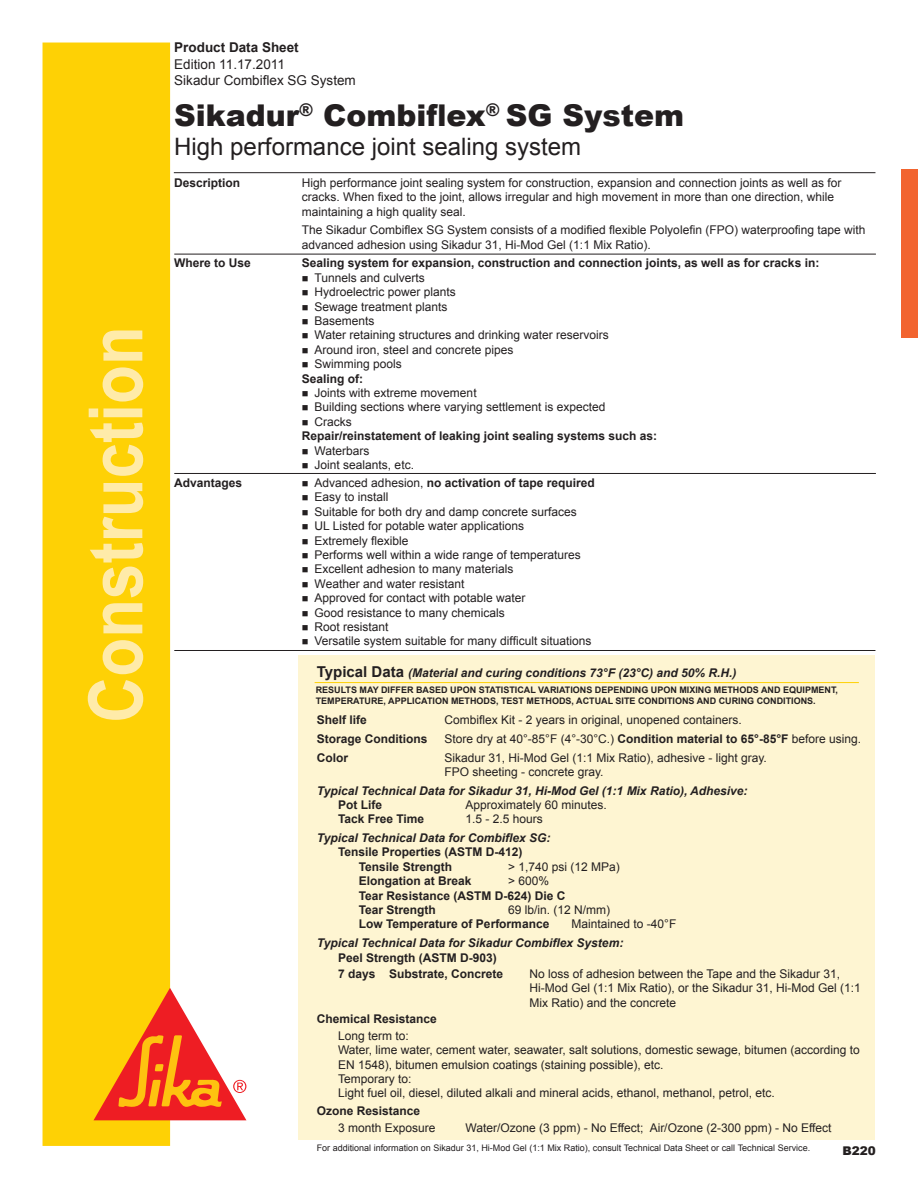
<style>
.page{position:relative;width:918px;height:1188px;background:#fff}
.page>*{position:absolute;margin:0;border:0;box-sizing:border-box;transform-origin:0 0}
.t1{font:700 75px "Arial";color:#ffeba9;scale:.85 1}
.Product{font:900 30px "Arial";color:#231f20}
.Description{font:24px "Arial";color:#231f20}
.t2{font:13.5px "Arial";color:#231f20}
.t3{font:700 13.5px "Arial";color:#231f20}
.Body_text{font:12px/14.4px "Arial";color:#231f20}
.Body_text-2{font:700 12px "Arial";color:#231f20}
.Body_text-3{font:italic 700 12px "Arial";color:#231f20}
.Body_text-4{font:900 12px "Arial";color:#231f20}
.t4{font:700 9px "Arial";color:#231f20}
.Body_text-5{font:9px "Arial";color:#231f20}
.s1{font-weight:400}
.s2{font-style:normal;font-size:15px}
.s3{font-weight:700}
</style>
<div class="page">
<div style="left:43px;top:43px;width:127px;height:1103px;background:#fed105"></div>
<svg style="left:94px;top:988px;width:152px;height:132px"></svg>
<div style="left:298px;top:655px;width:577px;height:484px;background:#fef5d2"></div>
<hr style="left:315px;top:682px;width:544px;height:1px;background:#fed105">
<hr style="left:174px;top:254px;width:702px;height:1px;background:#231f20">
<hr style="left:174px;top:473px;width:702px;height:1px;background:#231f20">
<hr style="left:174px;top:650px;width:701px;height:1px;background:#231f20">
<hr style="left:174px;top:172px;width:701px;height:1px;background:#231f20">
<div style="left:901px;top:169px;width:17px;height:168px;background:#f2642f"></div>
<h1 class="t1" style="left:66px;top:723px;width:468px;rotate:-90deg">Construction</h1>
<p class="t3" style="left:174px;top:39px;width:126px">Product Data Sheet</p>
<p class="t2" style="left:174px;top:55px;width:112px">Edition 11.17.2011</p>
<p class="t2" style="left:174px;top:71px;width:183px">Sikadur Combiflex SG System</p>
<p class="Product" style="left:174px;top:93px;width:511px">Sikadur<sup>®</sup> Combiflex<sup>®</sup> SG System</p>
<p class="Description" style="left:174px;top:131px;width:408px">High performance joint sealing system</p>
<p class="Body_text-2" style="left:174px;top:175px;width:68px">Description</p>
<p class="Body_text" style="left:302px;top:176px;width:541px">High performance joint sealing system for construction, expansion and connection joints as well as for cracks. When fixed to the joint, allows irregular and high movement in more than one direction, while maintaining a high quality seal.</p>
<p class="Body_text" style="left:302px;top:223px;width:565px">The Sikadur Combiflex SG System consists of a modified flexible Polyolefin (FPO) waterproofing tape with advanced adhesion using Sikadur 31, Hi-Mod Gel (1:1 Mix Ratio).</p>
<p class="Body_text-2" style="left:174px;top:255px;width:78px">Where to Use</p>
<p class="Body_text-2" style="left:302px;top:255px;width:519px">Sealing system for expansion, construction and connection joints, as well as for cracks in:</p>
<p class="Body_text" style="left:302px;top:270px;width:125px">■ Tunnels and culverts</p>
<p class="Body_text" style="left:302px;top:285px;width:156px">■ Hydroelectric power plants</p>
<p class="Body_text" style="left:302px;top:299px;width:147px">■ Sewage treatment plants</p>
<p class="Body_text" style="left:302px;top:314px;width:74px">■ Basements</p>
<p class="Body_text" style="left:302px;top:328px;width:309px">■ Water retaining structures and drinking water reservoirs</p>
<p class="Body_text" style="left:302px;top:342px;width:213px">■ Around iron, steel and concrete pipes</p>
<p class="Body_text" style="left:302px;top:357px;width:102px">■ Swimming pools</p>
<p class="Body_text-2" style="left:302px;top:370px;width:63px">Sealing of:</p>
<p class="Body_text" style="left:302px;top:386px;width:176px">■ Joints with extreme movement</p>
<p class="Body_text" style="left:302px;top:400px;width:305px">■ Building sections where varying settlement is expected</p>
<p class="Body_text" style="left:302px;top:414px;width:52px">■ Cracks</p>
<p class="Body_text-2" style="left:302px;top:428px;width:357px">Repair/reinstatement of leaking joint sealing systems such as:</p>
<p class="Body_text" style="left:302px;top:443px;width:69px">■ Waterbars</p>
<p class="Body_text" style="left:302px;top:458px;width:114px">■ Joint sealants, etc.</p>
<p class="Body_text-2" style="left:174px;top:475px;width:70px">Advantages</p>
<p class="Body_text-2" style="left:302px;top:475px;width:294px">■ <span class="s1">Advanced adhesion,</span> no activation of tape required</p>
<p class="Body_text" style="left:302px;top:490px;width:88px">■ Easy to install</p>
<p class="Body_text" style="left:302px;top:504px;width:276px">■ Suitable for both dry and damp concrete surfaces</p>
<p class="Body_text" style="left:302px;top:519px;width:224px">■ UL Listed for potable water applications</p>
<p class="Body_text" style="left:302px;top:533px;width:108px">■ Extremely flexible</p>
<p class="Body_text" style="left:302px;top:548px;width:280px">■ Performs well within a wide range of temperatures</p>
<p class="Body_text" style="left:302px;top:562px;width:213px">■ Excellent adhesion to many materials</p>
<p class="Body_text" style="left:302px;top:576px;width:164px">■ Weather and water resistant</p>
<p class="Body_text" style="left:302px;top:591px;width:225px">■ Approved for contact with potable water</p>
<p class="Body_text" style="left:302px;top:605px;width:204px">■ Good resistance to many chemicals</p>
<p class="Body_text" style="left:302px;top:620px;width:88px">■ Root resistant</p>
<p class="Body_text" style="left:302px;top:634px;width:291px">■ Versatile system suitable for many difficult situations</p>
<p class="Body_text-3" style="left:317px;top:665px;width:421px"><span class="s2">Typical Data</span> (Material and curing conditions 73°F (23°C) and 50% R.H.)</p>
<p class="Body_text-2" style="left:317px;top:712px;width:52px">Shelf life</p>
<p class="Body_text" style="left:444px;top:713px;width:299px">Combiflex Kit - 2 years in original, unopened containers.</p>
<p class="Body_text-2" style="left:317px;top:731px;width:112px">Storage Conditions</p>
<p class="Body_text" style="left:444px;top:732px;width:418px">Store dry at 40°-85°F (4°-30°C.) <span class="s3">Condition material to 65°-85°F</span> before using.</p>
<p class="Body_text-2" style="left:317px;top:749px;width:33px">Color</p>
<p class="Body_text" style="left:444px;top:750px;width:324px">Sikadur 31, Hi-Mod Gel (1:1 Mix Ratio), adhesive - light gray.</p>
<p class="Body_text" style="left:444px;top:765px;width:161px">FPO sheeting - concrete gray.</p>
<p class="Body_text-3" style="left:317px;top:782px;width:432px">Typical Technical Data for Sikadur 31, Hi-Mod Gel (1:1 Mix Ratio), Adhesive:</p>
<p class="Body_text-2" style="left:338px;top:797px;width:45px">Pot Life</p>
<p class="Body_text" style="left:466px;top:798px;width:143px">Approximately 60 minutes.</p>
<p class="Body_text-2" style="left:338px;top:811px;width:88px">Tack Free Time</p>
<p class="Body_text" style="left:466px;top:812px;width:79px">1.5 - 2.5 hours</p>
<p class="Body_text-3" style="left:317px;top:830px;width:235px">Typical Technical Data for Combiflex SG:</p>
<p class="Body_text-2" style="left:338px;top:844px;width:186px">Tensile Properties (ASTM D-412)</p>
<p class="Body_text-2" style="left:359px;top:859px;width:95px">Tensile Strength</p>
<p class="Body_text" style="left:508px;top:860px;width:113px">&gt; 1,740 psi (12 MPa)</p>
<p class="Body_text-2" style="left:359px;top:873px;width:114px">Elongation at Break</p>
<p class="Body_text" style="left:508px;top:874px;width:43px">&gt; 600%</p>
<p class="Body_text-2" style="left:359px;top:887px;width:208px">Tear Resistance (ASTM D-624) Die C</p>
<p class="Body_text-2" style="left:359px;top:902px;width:79px">Tear Strength</p>
<p class="Body_text" style="left:508px;top:903px;width:104px">69 lb/in. (12 N/mm)</p>
<p class="Body_text-2" style="left:359px;top:916px;width:192px">Low Temperature of Performance</p>
<p class="Body_text" style="left:572px;top:917px;width:106px">Maintained to -40°F</p>
<p class="Body_text-3" style="left:317px;top:935px;width:308px">Typical Technical Data for Sikadur Combiflex System:</p>
<p class="Body_text-2" style="left:338px;top:949px;width:160px">Peel Strength (ASTM D-903)</p>
<p class="Body_text-2" style="left:338px;top:966px;width:167px">7 days Substrate, Concrete</p>
<p class="Body_text" style="left:529px;top:967px;width:333px">No loss of adhesion between the Tape and the Sikadur 31,<br>Hi-Mod Gel (1:1 Mix Ratio), or the Sikadur 31, Hi-Mod Gel (1:1<br>Mix Ratio) and the concrete</p>
<p class="Body_text-2" style="left:317px;top:1011px;width:122px">Chemical Resistance</p>
<p class="Body_text" style="left:338px;top:1029px;width:72px">Long term to:</p>
<p class="Body_text" style="left:338px;top:1043px;width:523px">Water, lime water, cement water, seawater, salt solutions, domestic sewage, bitumen (according to<br>EN 1548), bitumen emulsion coatings (staining possible), etc.</p>
<p class="Body_text" style="left:338px;top:1072px;width:75px">Temporary to:</p>
<p class="Body_text" style="left:338px;top:1086px;width:438px">Light fuel oil, diesel, diluted alkali and mineral acids, ethanol, methanol, petrol, etc.</p>
<p class="Body_text-2" style="left:317px;top:1103px;width:105px">Ozone Resistance</p>
<p class="Body_text" style="left:338px;top:1121px;width:99px">3 month Exposure</p>
<p class="Body_text" style="left:466px;top:1121px;width:367px">Water/Ozone (3 ppm) - No Effect; Air/Ozone (2-300 ppm) - No Effect</p>
<p class="Body_text-5" style="left:317px;top:1142px;width:495px">For additional information on Sikadur 31, Hi-Mod Gel (1:1 Mix Ratio), consult Technical Data Sheet or call Technical Service.</p>
<p class="t4" style="left:316px;top:684px;width:524px">RESULTS MAY DIFFER BASED UPON STATISTICAL VARIATIONS DEPENDING UPON MIXING METHODS AND EQUIPMENT,</p>
<p class="t4" style="left:316px;top:695px;width:502px">TEMPERATURE, APPLICATION METHODS, TEST METHODS, ACTUAL SITE CONDITIONS AND CURING CONDITIONS.</p>
<p class="Body_text-4" style="left:843px;top:1142px;width:35px">B220</p>
</div>
